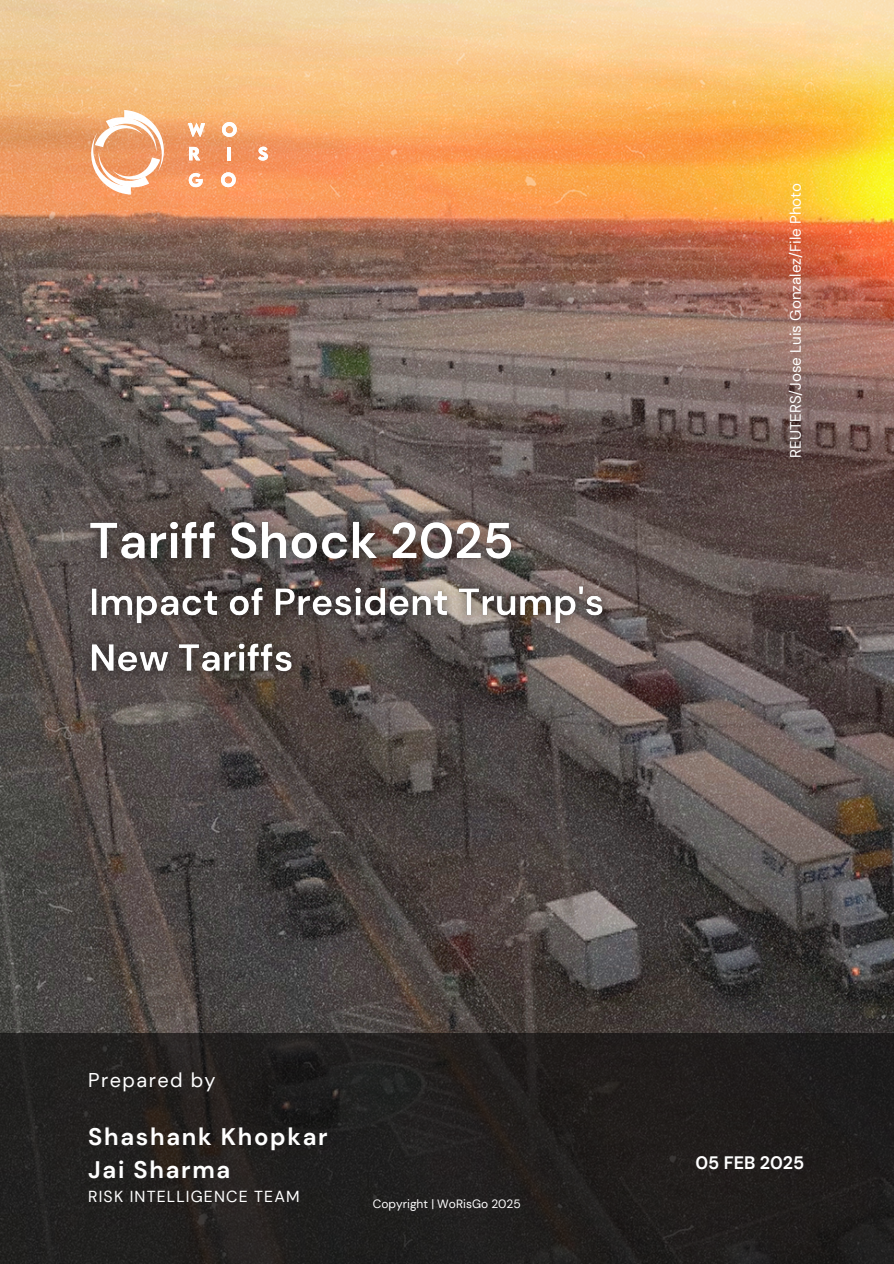
<style>
.page{position:relative;width:894px;height:1264px;background:#fff}
.page>*{position:absolute;margin:0;border:0;box-sizing:border-box;transform-origin:0 0}
.t1{font:700 23.85px/32.7px "DM Sans";letter-spacing:.07em;color:#fff}
.t2{font:19.95px "DM Sans";letter-spacing:.07em;color:#fff}
.t3{font:700 18px "DM Sans";color:#fff}
.t4{font:15.9px "DM Sans";letter-spacing:.07em;color:#fff}
.t5{font:15.15px "DM Sans";color:#fff}
.t6{font:12px "DM Sans";color:#fff}
</style>
<div class="page">
<img style="left:0;top:0;width:893px;height:1033px">
<svg style="left:91px;top:110px;width:73px;height:85px"></svg>
<svg style="left:188px;top:123px;width:17px;height:14px"></svg>
<svg style="left:222px;top:122px;width:15px;height:15px"></svg>
<svg style="left:189px;top:147px;width:11px;height:13px"></svg>
<hr style="left:227px;top:147px;width:4px;height:13px;background:#fff">
<svg style="left:258px;top:147px;width:10px;height:14px"></svg>
<svg style="left:189px;top:173px;width:14px;height:14px"></svg>
<svg style="left:221px;top:172px;width:15px;height:15px"></svg>
<div style="left:0;top:1033px;width:893px;height:230px;background:#211f1d"></div>
<img style="left:68px;top:501px;width:466px;height:82px">
<img style="left:74px;top:570px;width:546px;height:121px">
<h5 class="t5" style="left:785px;top:458px;width:277px;rotate:-90deg">REUTERS/Jose Luis Gonzalez/File Photo</h5>
<p class="t2" style="left:88px;top:1066px;width:129px">Prepared by</p>
<p class="t1" style="left:88px;top:1120px;width:241px">Shashank Khopkar<br>Jai Sharma</p>
<p class="t4" style="left:88px;top:1185px;width:213px">RISK INTELLIGENCE TEAM</p>
<p class="t6" style="left:373px;top:1196px;width:149px">Copyright | WoRisGo 2025</p>
<h4 class="t3" style="left:695px;top:1151px;width:110px">05 FEB 2025</h4>
</div>
